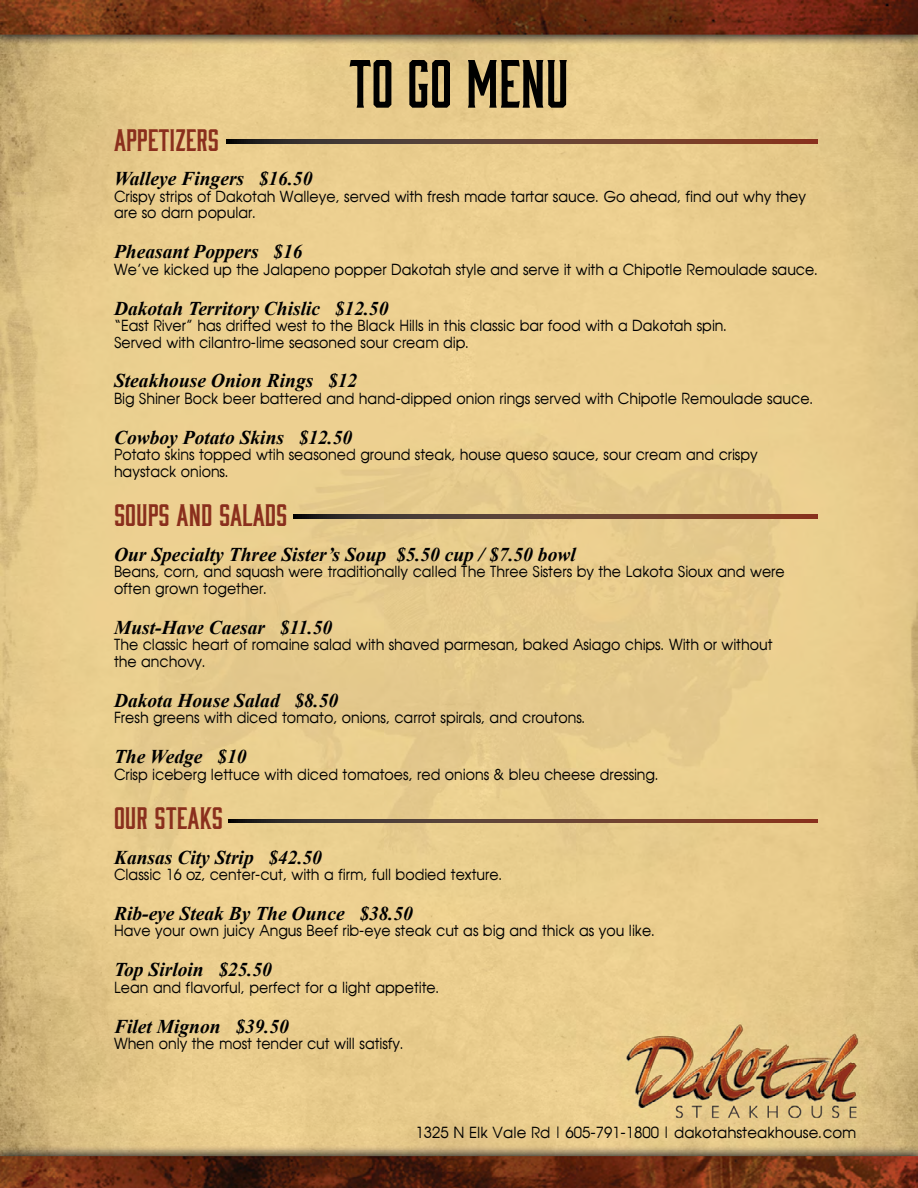
<style>
.page{position:relative;width:918px;height:1188px;background:#fff}
.page>*{position:absolute;margin:0;border:0;box-sizing:border-box;transform-origin:0 0}
.t1{font:69px "Moonshiner";color:#000}
.t2{font:31.5px "Moonshiner";color:#8a2f1d;scale:1.08 1}
.t3{font:italic 700 19.5px "Times New Roman";color:#000}
.t4{font:15px/16.5px "Avante";color:#000;scale:.95 1}
.t5{font:15px "Avante";color:#000}
</style>
<div class="page">
<img style="left:0;top:0;width:918px;height:1188px">
<svg style="left:227px;top:140px;width:591px;height:3px;background:#5d3a2e"></svg>
<svg style="left:294px;top:515px;width:524px;height:3px;background:#5d3a2e"></svg>
<svg style="left:228px;top:819px;width:590px;height:4px;background:#5d3a2e"></svg>
<h1 class="t1" style="left:349px;top:45px;width:221px">TO GO MENU</h1>
<h2 class="t2" style="left:114px;top:122px;width:99px">APPETIZERS</h2>
<h3 class="t3" style="left:114px;top:165px;width:200px">Walleye Fingers $16.50</h3>
<p class="t4" style="left:114px;top:188px;width:730px">Crispy strips of Dakotah Walleye, served with fresh made tartar sauce. Go ahead, find out why they are so darn popular.</p>
<h3 class="t3" style="left:114px;top:238px;width:190px">Pheasant Poppers $16</h3>
<p class="t4" style="left:114px;top:261px;width:743px">We’ve kicked up the Jalapeno popper Dakotah style and serve it with a Chipotle Remoulade sauce.</p>
<h3 class="t3" style="left:114px;top:294px;width:276px">Dakotah Territory Chislic $12.50</h3>
<p class="t4" style="left:114px;top:317px;width:647px">“East River” has drifted west to the Black Hills in this classic bar food with a Dakotah spin.<br>Served with cilantro-lime seasoned sour cream dip.</p>
<h3 class="t3" style="left:114px;top:367px;width:245px">Steakhouse Onion Rings $12</h3>
<p class="t4" style="left:114px;top:390px;width:738px">Big Shiner Bock beer battered and hand-dipped onion rings served with Chipotle Remoulade sauce.</p>
<h3 class="t3" style="left:114px;top:424px;width:240px">Cowboy Potato Skins $12.50</h3>
<p class="t4" style="left:114px;top:446px;width:679px">Potato skins topped wtih seasoned ground steak, house queso sauce, sour cream and crispy haystack onions.</p>
<h2 class="t2" style="left:114px;top:498px;width:162px">SOUPS AND SALADS</h2>
<h3 class="t3" style="left:114px;top:541px;width:463px">Our Specialty Three Sister’s Soup $5.50 cup / $7.50 bowl</h3>
<p class="t4" style="left:114px;top:563px;width:708px">Beans, corn, and squash were traditionally called The Three Sisters by the Lakota Sioux and were often grown together.</p>
<h3 class="t3" style="left:114px;top:614px;width:220px">Must-Have Caesar $11.50</h3>
<p class="t4" style="left:114px;top:636px;width:695px">The classic heart of romaine salad with shaved parmesan, baked Asiago chips. With or without the anchovy.</p>
<h3 class="t3" style="left:114px;top:687px;width:226px">Dakota House Salad $8.50</h3>
<p class="t4" style="left:114px;top:709px;width:498px">Fresh greens with diced tomato, onions, carrot spirals, and croutons.</p>
<h3 class="t3" style="left:114px;top:743px;width:134px">The Wedge $10</h3>
<p class="t4" style="left:114px;top:766px;width:575px">Crisp iceberg lettuce with diced tomatoes, red onions &amp; bleu cheese dressing.</p>
<h2 class="t2" style="left:114px;top:801px;width:103px">OUR STEAKS</h2>
<h3 class="t3" style="left:114px;top:843px;width:210px">Kansas City Strip $42.50</h3>
<p class="t4" style="left:114px;top:866px;width:411px">Classic 16 oz, center-cut, with a firm, full bodied texture.</p>
<h3 class="t3" style="left:114px;top:900px;width:300px">Rib-eye Steak By The Ounce $38.50</h3>
<p class="t4" style="left:114px;top:923px;width:571px">Have your own juicy Angus Beef rib-eye steak cut as big and thick as you like.</p>
<h3 class="t3" style="left:114px;top:956px;width:160px">Top Sirloin $25.50</h3>
<p class="t4" style="left:114px;top:979px;width:344px">Lean and flavorful, perfect for a light appetite.</p>
<h3 class="t3" style="left:114px;top:1013px;width:176px">Filet Mignon $39.50</h3>
<p class="t4" style="left:114px;top:1035px;width:307px">When only the most tender cut will satisfy.</p>
<p class="t5" style="left:416px;top:1123px;width:442px">1325 N Elk Vale Rd | 605-791-1800 | dakotahsteakhouse.com</p>
</div>
